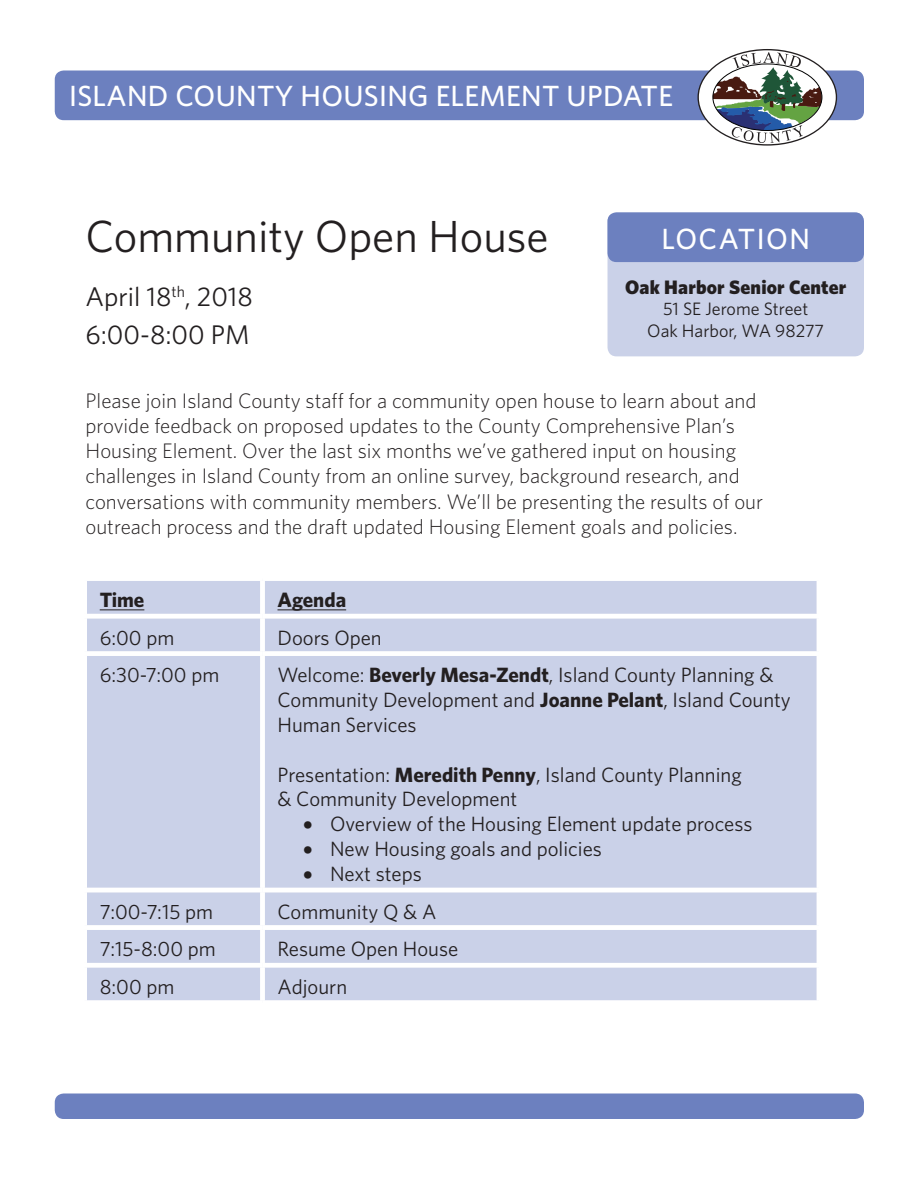
<style>
.page{position:relative;width:918px;height:1188px;background:#fff}
.page>*{position:absolute;margin:0;border:0;box-sizing:border-box;transform-origin:0 0}
.t1{font:45px "Whitney HTF";color:#231f20}
.t2{font:500 29.25px "Whitney HTF";letter-spacing:.01em;color:#fff}
.t3{font:27px/37.5px "Whitney HTF";color:#231f20}
.t4{font:300 21px/25.2px "Whitney HTF";color:#231f20}
.t5{font:20.7px/24.9px "Whitney HTF";color:#231f20}
.t6{font:700 20.7px "Whitney HTF";color:#231f20}
.t7{font:900 19.5px "Whitney HTF";letter-spacing:.01em;color:#231f20}
.t8{font:18px/21.6px "Whitney HTF";color:#231f20;text-align:center}
.s1{font-weight:700}
</style>
<div class="page">
<div style="left:87px;top:581px;width:730px;height:419px;background:#cad1e8"></div>
<div style="left:55px;top:71px;width:809px;height:49px;background:#6c80bf;border-radius:9px"></div>
<div style="left:55px;top:1094px;width:809px;height:25px;background:#6c80bf;border-radius:9px"></div>
<svg style="left:697px;top:49px;width:140px;height:97px"></svg>
<div style="left:608px;top:212px;width:256px;height:144px;background:#cad1e8;border-radius:9px"></div>
<div style="left:608px;top:212px;width:256px;height:50px;background:#6c80bf;border-radius:9px"></div>
<div style="left:260px;top:618px;width:5px;height:33px;background:#fff"></div>
<div style="left:82px;top:651px;width:180px;height:5px;background:#fff"></div>
<div style="left:262px;top:651px;width:559px;height:5px;background:#fff"></div>
<div style="left:260px;top:656px;width:5px;height:232px;background:#fff"></div>
<hr style="left:82px;top:888px;width:180px;height:4px;background:#fff">
<hr style="left:262px;top:888px;width:559px;height:4px;background:#fff">
<div style="left:260px;top:892px;width:5px;height:33px;background:#fff"></div>
<div style="left:82px;top:925px;width:180px;height:5px;background:#fff"></div>
<div style="left:262px;top:925px;width:559px;height:5px;background:#fff"></div>
<div style="left:260px;top:930px;width:5px;height:33px;background:#fff"></div>
<div style="left:260px;top:581px;width:5px;height:33px;background:#fff"></div>
<hr style="left:82px;top:614px;width:180px;height:4px;background:#fff">
<hr style="left:262px;top:614px;width:559px;height:4px;background:#fff">
<hr style="left:82px;top:963px;width:180px;height:4px;background:#fff">
<hr style="left:262px;top:963px;width:559px;height:4px;background:#fff">
<div style="left:260px;top:967px;width:5px;height:33px;background:#fff"></div>
<hr style="left:100px;top:610px;width:44px;height:1px;background:#231f20">
<hr style="left:278px;top:610px;width:68px;height:1px;background:#231f20">
<h2 class="t2" style="left:69px;top:78px;width:602px">ISLAND COUNTY HOUSI NG ELEMENT UPDATE</h2>
<h1 class="t1" style="left:86px;top:210px;width:465px">Community Open House</h1>
<p class="t3" style="left:86px;top:277px;width:169px">April 18<sup>th</sup>, 2018<br>6:00-8:00 PM</p>
<h2 class="t2" style="left:662px;top:221px;width:126px">LOCATION</h2>
<p class="t7" style="left:625px;top:275px;width:223px">Oak Harbor Senior Center</p>
<p class="t8" style="left:647px;top:298px;width:178px">51 SE Jerome Street<br>Oak Harbor, WA 98277</p>
<p class="t4" style="left:86px;top:387px;width:679px">Please join Island County staff for a community open house to learn about and provide feedback on proposed updates to the County Comprehensive Plan’s Housing Element. Over the last six months we’ve gathered input on housing challenges in Island County from an online survey, background research, and conversations with community members. We’ll be presenting the results of our outreach process and the draft updated Housing Element goals and policies.</p>
<p class="t6" style="left:100px;top:587px;width:46px">Time</p>
<p class="t6" style="left:278px;top:587px;width:70px">Agenda</p>
<p class="t5" style="left:100px;top:625px;width:76px">6:00 pm</p>
<p class="t5" style="left:278px;top:625px;width:106px">Doors Open</p>
<p class="t5" style="left:100px;top:662px;width:121px">6:30-7:00 pm</p>
<p class="t5" style="left:277px;top:662px;width:515px">Welcome: <span class="s1">Beverly Mesa-Zendt</span>, I sland County Planning &amp;<br>Community Development and <span class="s1">Joanne Pelant</span>, I sland County<br>Human Services</p>
<p class="t5" style="left:277px;top:762px;width:466px">Presentation: <span class="s1">Meredith Penny</span>, I sland County Planning &amp; Community Development</p>
<p class="t5" style="left:303px;top:811px;width:451px">• Overview of the Housing Element update process</p>
<p class="t5" style="left:303px;top:836px;width:300px">• New Housing goals and policies</p>
<p class="t5" style="left:303px;top:861px;width:120px">• N ext steps</p>
<p class="t5" style="left:100px;top:898px;width:115px">7:00-7:15 pm</p>
<p class="t5" style="left:278px;top:898px;width:159px">Community Q &amp; A</p>
<p class="t5" style="left:100px;top:936px;width:117px">7:15-8:00 pm</p>
<p class="t5" style="left:278px;top:936px;width:182px">Resume Open House</p>
<p class="t5" style="left:100px;top:974px;width:76px">8:00 pm</p>
<p class="t5" style="left:278px;top:974px;width:71px">Adjourn</p>
</div>
